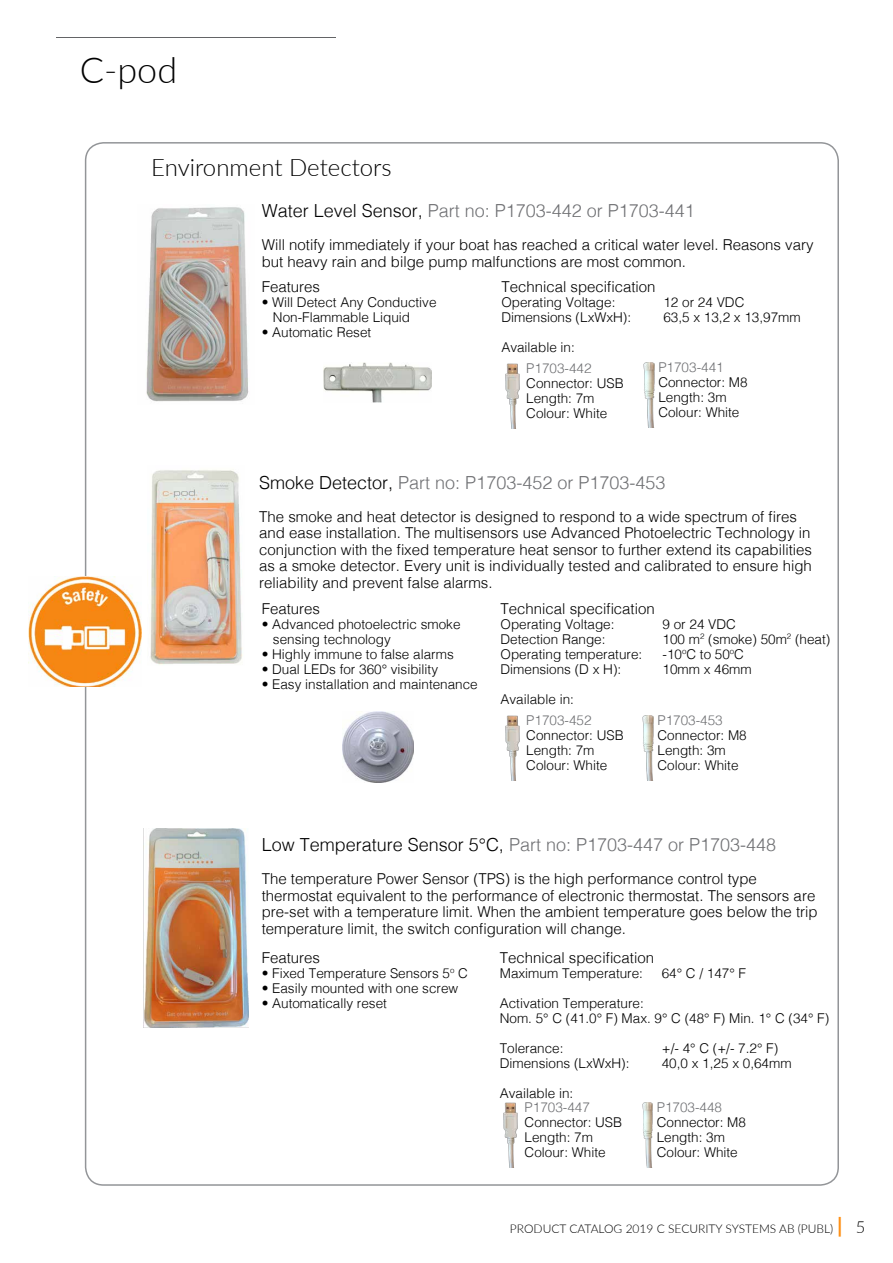
<style>
.page{position:relative;width:893px;height:1263px;background:#fff}
.page>*{position:absolute;margin:0;border:0;box-sizing:border-box;transform-origin:0 0}
.t1{font:300 36px "Lato";color:#000}
.t2{font:300 24px "Lato";color:#000}
.t3{font:300 18px "Helvetica";color:#6f7073}
.t4{font:300 15px/16.5px "Helvetica";color:#000}
.t5{font:300 13.5px/15px "Helvetica";color:#000}
.t6{font:300 13.5px "Helvetica";color:#6f7073}
.t7{font:300 12px "Lato";color:#000}
.s1{color:#000}
.s2{font-weight:700;font-size:21px;color:#fe8f13}
.s3{font-size:16.5px}
</style>
<div class="page">
<img style="left:644px;top:362px;width:10px;height:66px">
<img style="left:146px;top:207px;width:103px;height:195px">
<img style="left:29px;top:576px;width:112px;height:110px">
<img style="left:150px;top:470px;width:93px;height:195px">
<img style="left:144px;top:828px;width:105px;height:200px">
<img style="left:324px;top:362px;width:108px;height:41px">
<img style="left:342px;top:711px;width:71px;height:71px">
<img style="left:505px;top:364px;width:14px;height:65px">
<img style="left:643px;top:715px;width:11px;height:66px">
<img style="left:505px;top:715px;width:14px;height:66px">
<img style="left:642px;top:1102px;width:11px;height:66px">
<img style="left:504px;top:1102px;width:14px;height:65px">
<hr style="left:56px;top:37px;width:280px;height:1px;background:#636466">
<h1 class="t1" style="left:80px;top:45px;width:99px">C-pod</h1>
<h2 class="t2" style="left:151px;top:151px;width:242px">Environment Detectors</h2>
<h3 class="t3" style="left:262px;top:195px;width:435px"><span class="s1">Water Level Sensor,</span> Part no: P1703-442 or P1703-441</h3>
<p class="t4" style="left:262px;top:235px;width:553px">Will notify immediately if your boat has reached a critical water level. Reasons vary but heavy rain and bilge pump malfunctions are most common.</p>
<p class="t4" style="left:501px;top:278px;width:156px">Technical specification</p>
<p class="t5" style="left:501px;top:294px;width:116px">Operating Voltage:</p>
<p class="t5" style="left:663px;top:294px;width:83px">12 or 24 VDC</p>
<p class="t5" style="left:501px;top:309px;width:131px">Dimensions (LxWxH):</p>
<p class="t5" style="left:663px;top:309px;width:139px">63,5 x 13,2 x 13,97mm</p>
<p class="t5" style="left:501px;top:339px;width:75px">Available in:</p>
<p class="t4" style="left:262px;top:278px;width:60px">Features</p>
<p class="t5" style="left:273px;top:294px;width:165px;text-indent:-11px">• Will Detect Any Conductive<br>Non-Flammable Liquid</p>
<p class="t5" style="left:262px;top:324px;width:111px">• Automatic Reset</p>
<p class="t6" style="left:526px;top:357px;width:67px">P1703-442</p>
<p class="t5" style="left:526px;top:375px;width:99px">Connector: USB<br>Length: 7m<br>Colour: White</p>
<p class="t6" style="left:658px;top:356px;width:67px">P1703-441</p>
<p class="t5" style="left:658px;top:374px;width:91px">Connector: M8<br>Length: 3m<br>Colour: White</p>
<h3 class="t3" style="left:259px;top:467px;width:408px"><span class="s1">Smoke Detector,</span> Part no: P1703-452 or P1703-453</h3>
<p class="t4" style="left:259px;top:507px;width:554px">The smoke and heat detector is designed to respond to a wide spectrum of fires and ease installation. The multisensors use Advanced Photoelectric Technology in conjunction with the fixed temperature heat sensor to further extend its capabilities as a smoke detector. Every unit is individually tested and calibrated to ensure high reliability and prevent false alarms.</p>
<p class="t4" style="left:500px;top:599px;width:156px">Technical specification</p>
<p class="t5" style="left:500px;top:615px;width:116px">Operating Voltage:</p>
<p class="t5" style="left:662px;top:615px;width:75px">9 or 24 VDC</p>
<p class="t5" style="left:500px;top:630px;width:107px">Detection Range:</p>
<p class="t5" style="left:662px;top:630px;width:169px">100 m<sup>2</sup> (smoke) 50m<sup>2</sup> (heat)</p>
<p class="t5" style="left:500px;top:645px;width:143px">Operating temperature:</p>
<p class="t5" style="left:662px;top:645px;width:83px">-10<sup>o</sup>C to 50<sup>o</sup>C</p>
<p class="t5" style="left:500px;top:660px;width:122px">Dimensions (D x H):</p>
<p class="t5" style="left:662px;top:660px;width:91px">10mm x 46mm</p>
<p class="t5" style="left:500px;top:690px;width:75px">Available in:</p>
<p class="t4" style="left:262px;top:599px;width:60px">Features</p>
<p class="t5" style="left:273px;top:615px;width:189px;text-indent:-11px">• Advanced photoelectric smoke sensing technology</p>
<p class="t5" style="left:262px;top:645px;width:194px">• Highly immune to false alarms</p>
<p class="t5" style="left:262px;top:660px;width:178px">• Dual LEDs for 360° visibility</p>
<p class="t5" style="left:262px;top:675px;width:218px">• Easy installation and maintenance</p>
<p class="t6" style="left:526px;top:709px;width:67px">P1703-452</p>
<p class="t5" style="left:526px;top:727px;width:99px">Connector: USB<br>Length: 7m<br>Colour: White</p>
<p class="t6" style="left:657px;top:709px;width:67px">P1703-453</p>
<p class="t5" style="left:657px;top:727px;width:91px">Connector: M8<br>Length: 3m<br>Colour: White</p>
<h3 class="t3" style="left:262px;top:830px;width:516px"><span class="s1">Low Temperature Sensor 5°C,</span> Part no: P1703-447 or P1703-448</h3>
<p class="t4" style="left:262px;top:870px;width:558px">The temperature Power Sensor (TPS) is the high performance control type thermostat equivalent to the performance of electronic thermostat. The sensors are pre-set with a temperature limit. When the ambient temperature goes below the trip temperature limit, the switch configuration will change.</p>
<p class="t4" style="left:500px;top:948px;width:156px">Technical specification</p>
<p class="t5" style="left:500px;top:964px;width:145px">Maximum Temperature:</p>
<p class="t5" style="left:662px;top:964px;width:86px">64° C / 147° F</p>
<p class="t5" style="left:500px;top:994px;width:331px">Activation Temperature:<br>Nom. 5° C (41.0° F) Max. 9° C (48° F) Min. 1° C (34° F)</p>
<p class="t5" style="left:500px;top:1039px;width:65px">Tolerance:</p>
<p class="t5" style="left:662px;top:1039px;width:118px">+/- 4° C (+/- 7.2° F)</p>
<p class="t5" style="left:500px;top:1054px;width:131px">Dimensions (LxWxH):</p>
<p class="t5" style="left:662px;top:1054px;width:131px">40,0 x 1,25 x 0,64mm</p>
<p class="t5" style="left:500px;top:1084px;width:75px">Available in:</p>
<p class="t4" style="left:262px;top:948px;width:60px">Features</p>
<p class="t5" style="left:262px;top:964px;width:208px">• Fixed Temperature Sensors 5<sup>o</sup> C</p>
<p class="t5" style="left:262px;top:979px;width:198px">• Easily mounted with one screw</p>
<p class="t5" style="left:262px;top:994px;width:127px">• Automatically reset</p>
<p class="t6" style="left:525px;top:1096px;width:67px">P1703-447</p>
<p class="t5" style="left:525px;top:1114px;width:99px">Connector: USB<br>Length: 7m<br>Colour: White</p>
<p class="t6" style="left:657px;top:1096px;width:67px">P1703-448</p>
<p class="t5" style="left:657px;top:1114px;width:91px">Connector: M8<br>Length: 3m<br>Colour: White</p>
<p class="t7" style="left:510px;top:1221px;width:357px">PRODUCT CATALOG 2019 C SECURITY SYSTEMS AB (PUBL) <span class="s2">|</span> <span class="s3">5</span></p>
</div>
